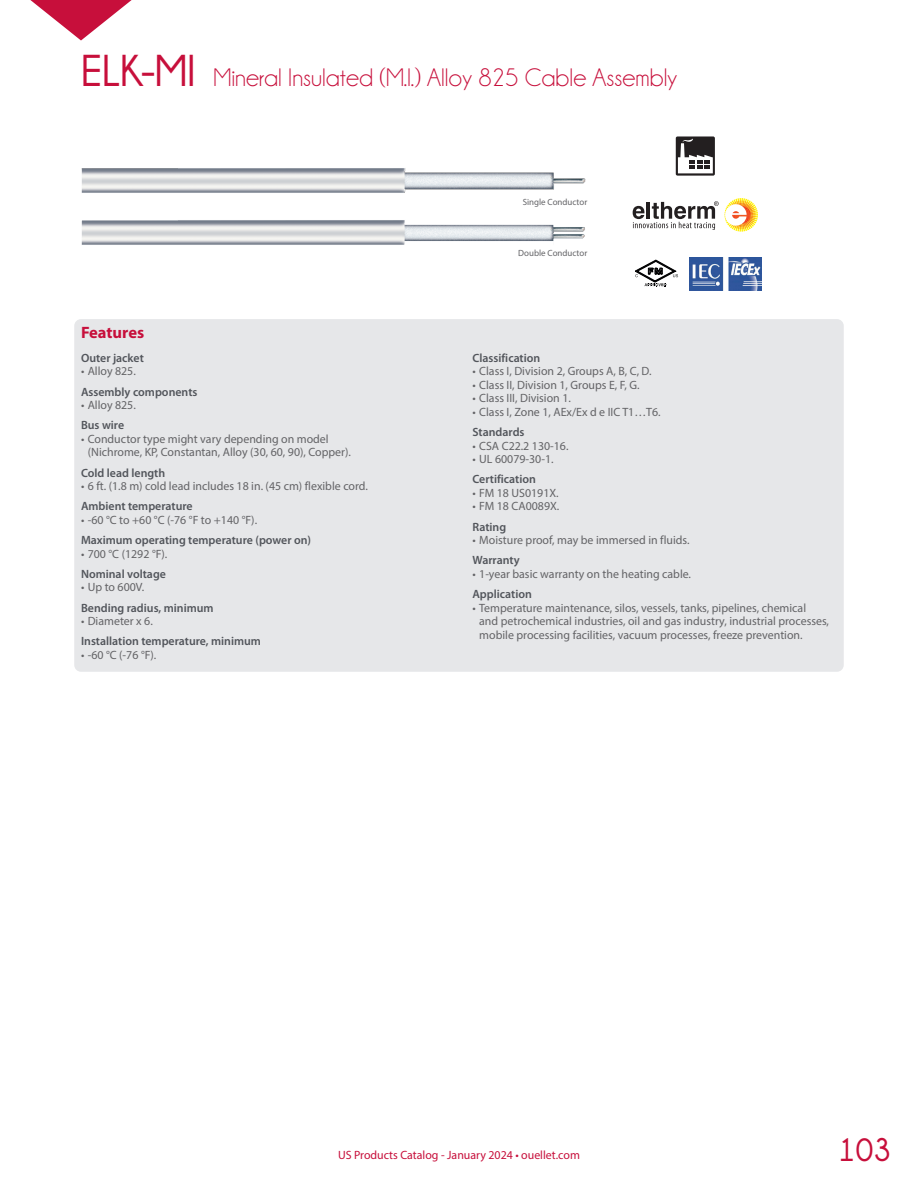
<style>
.page{position:relative;width:918px;height:1188px;background:#fff}
.page>*{position:absolute;margin:0;border:0;box-sizing:border-box;transform-origin:0 0}
.t1{font:700 45px "Champagne&Limousines";color:#c70f3b}
.t2{font:700 33px "Champagne&Limousines";color:#c70f3b}
.t3{font:25.5px "Champagne&Limousines";color:#c70f3b}
.t4{font:700 16.5px "Myriad Pro";color:#c70f3b}
.t5{font:12px/13.5px "Myriad Pro";color:#636366}
.t6{font:600 12px "Myriad Pro";color:#52555b}
.t7{font:12px "Myriad Pro";color:#c70f3b}
.t8{font:9px "Myriad Pro";color:#636366}
</style>
<div class="page">
<img style="left:81px;top:168px;width:505px;height:25px">
<img style="left:81px;top:220px;width:504px;height:25px">
<div style="left:74px;top:319px;width:770px;height:353px;background:#e6e7e9;border-radius:7px"></div>
<svg style="left:30px;top:0;width:102px;height:40px"></svg>
<svg style="left:676px;top:136px;width:39px;height:40px"></svg>
<svg style="left:633px;top:198px;width:125px;height:34px"></svg>
<img style="left:689px;top:258px;width:72px;height:33px">
<svg style="left:635px;top:259px;width:43px;height:28px"></svg>
<p class="t1" style="left:81px;top:45px;width:116px">ELK-MI</p>
<p class="t3" style="left:213px;top:63px;width:465px">Mineral Insulated (M.I.) Alloy 825 Cable Assembly</p>
<p class="t4" style="left:81px;top:323px;width:65px">Features</p>
<p class="t8" style="left:523px;top:196px;width:66px">Single Conductor</p>
<p class="t8" style="left:518px;top:248px;width:70px">Double Conductor</p>
<p class="t6" style="left:81px;top:351px;width:64px">Outer jacket</p>
<p class="t5" style="left:81px;top:364px;width:56px">• Alloy 825.</p>
<p class="t6" style="left:81px;top:385px;width:118px">Assembly components</p>
<p class="t5" style="left:81px;top:398px;width:56px">• Alloy 825.</p>
<p class="t6" style="left:81px;top:419px;width:45px">Bus wire</p>
<p class="t5" style="left:88px;top:432px;width:265px;text-indent:-7px">• Conductor type might vary depending on model (Nichrome, KP, Constantan, Alloy (30, 60, 90), Copper).</p>
<p class="t6" style="left:81px;top:466px;width:86px">Cold lead length</p>
<p class="t5" style="left:81px;top:479px;width:288px">• 6 ft. (1.8 m) cold lead includes 18 in. (45 cm) flexible cord.</p>
<p class="t6" style="left:81px;top:500px;width:113px">Ambient temperature</p>
<p class="t5" style="left:81px;top:513px;width:178px">• -60 °C to +60 °C (-76 °F to +140 °F).</p>
<p class="t6" style="left:81px;top:533px;width:232px">Maximum operating temperature (power on)</p>
<p class="t5" style="left:81px;top:547px;width:88px">• 700 °C (1292 °F).</p>
<p class="t6" style="left:81px;top:567px;width:86px">Nominal voltage</p>
<p class="t5" style="left:81px;top:580px;width:65px">• Up to 600V.</p>
<p class="t6" style="left:81px;top:601px;width:134px">Bending radius, minimum</p>
<p class="t5" style="left:81px;top:614px;width:73px">• Diameter x 6.</p>
<p class="t6" style="left:81px;top:635px;width:182px">Installation temperature, minimum</p>
<p class="t5" style="left:81px;top:648px;width:77px">• -60 °C (-76 °F).</p>
<p class="t6" style="left:472px;top:351px;width:69px">Classification</p>
<p class="t5" style="left:472px;top:364px;width:181px">• Class I, Division 2, Groups A, B, C, D.</p>
<p class="t5" style="left:472px;top:378px;width:169px">• Class II, Division 1, Groups E, F, G.</p>
<p class="t5" style="left:472px;top:391px;width:100px">• Class III, Division 1.</p>
<p class="t5" style="left:472px;top:405px;width:190px">• Class I, Zone 1, AEx/Ex d e IIC T1…T6.</p>
<p class="t6" style="left:472px;top:425px;width:54px">Standards</p>
<p class="t5" style="left:472px;top:439px;width:98px">• CSA C22.2 130-16.</p>
<p class="t5" style="left:472px;top:452px;width:83px">• UL 60079-30-1.</p>
<p class="t6" style="left:472px;top:473px;width:65px">Certification</p>
<p class="t5" style="left:472px;top:486px;width:88px">• FM 18 US0191X.</p>
<p class="t5" style="left:472px;top:499px;width:88px">• FM 18 CA0089X.</p>
<p class="t6" style="left:472px;top:520px;width:35px">Rating</p>
<p class="t5" style="left:472px;top:533px;width:219px">• Moisture proof, may be immersed in fluids.</p>
<p class="t6" style="left:472px;top:554px;width:49px">Warranty</p>
<p class="t5" style="left:472px;top:567px;width:220px">• 1-year basic warranty on the heating cable.</p>
<p class="t6" style="left:472px;top:587px;width:61px">Application</p>
<p class="t5" style="left:479px;top:601px;width:351px;text-indent:-7px">• Temperature maintenance, silos, vessels, tanks, pipelines, chemical<br>and petrochemical industries, oil and gas industry, industrial processes, mobile processing facilities, vacuum processes, freeze prevention.</p>
<p class="t7" style="left:338px;top:1147px;width:243px">US Products Catalog - January 2024 • ouellet.com</p>
<h2 class="t2" style="left:838px;top:1131px;width:54px">103</h2>
</div>
